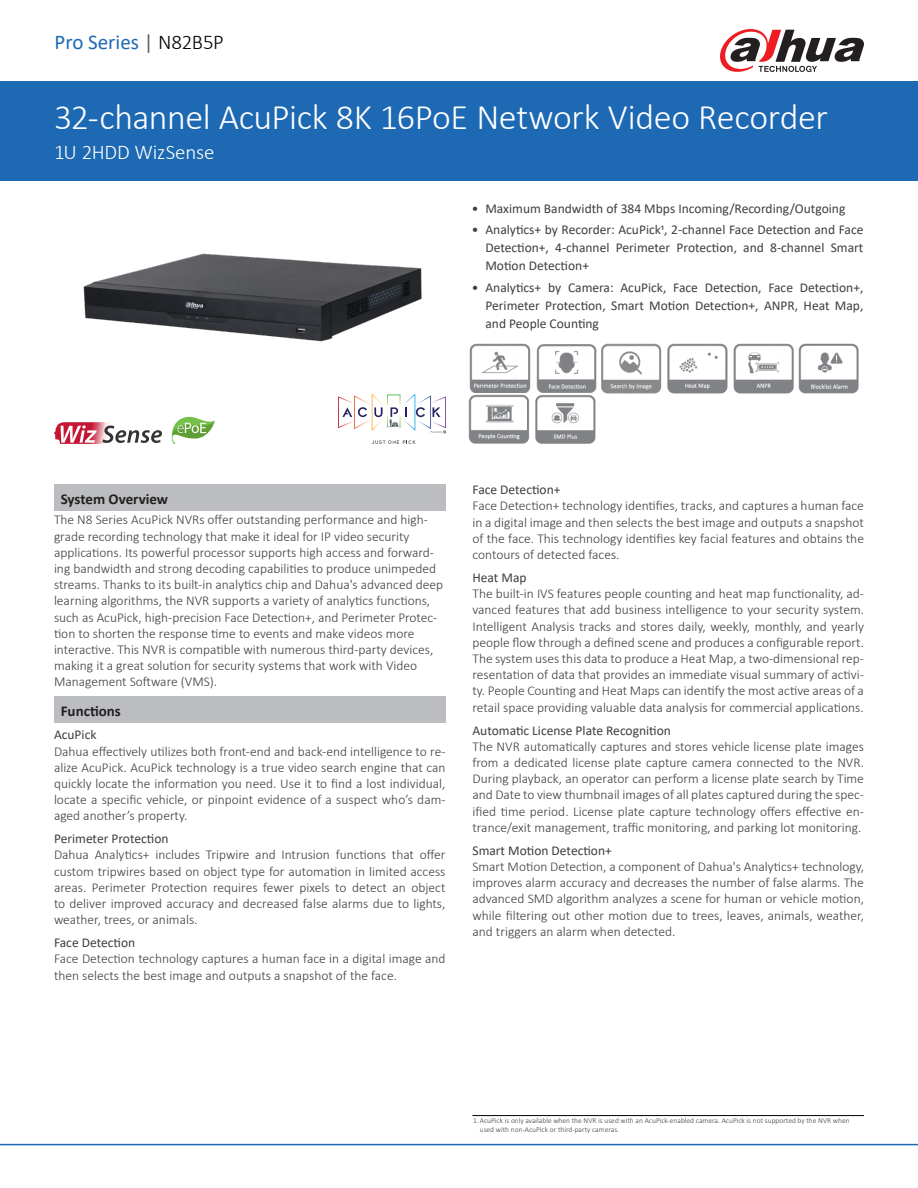
<style>
.page{position:relative;width:918px;height:1188px;background:#fff}
.page>*{position:absolute;margin:0;border:0;box-sizing:border-box;transform-origin:0 0}
.t1{font:300 36px "Calibri";letter-spacing:-.01em;color:#fff}
.t2{font:21px "Calibri";color:#1e69b4}
.t3{font:300 21px "Calibri";letter-spacing:-.01em;color:#fff}
.t4{font:700 15px "Calibri";color:#231f20}
.t5{font:300 13.5px/16.2px "Calibri";color:#3e3e3f;text-align:justify}
.t6{font:13.5px/18px "Calibri";color:#3e3e3f;text-align:justify}
.t7{font:300 7.5px/9px "Calibri";color:#3e3e3f}
.s1{color:#636366}
.s2{font-weight:300;color:#000}
</style>
<div class="page">
<div style="left:0;top:81px;width:918px;height:100px;background:#1e69b4"></div>
<hr style="left:0;top:1144px;width:918px;height:1px;background:#1e69b4">
<svg style="left:720px;top:29px;width:144px;height:43px"></svg>
<div style="left:54px;top:484px;width:392px;height:27px;background:#bcbdc0"></div>
<div style="left:54px;top:696px;width:392px;height:27px;background:#bcbdc0"></div>
<img style="left:83px;top:253px;width:339px;height:89px">
<img style="left:469px;top:343px;width:128px;height:50px">
<img style="left:601px;top:343px;width:193px;height:50px">
<img style="left:798px;top:343px;width:61px;height:50px">
<img style="left:469px;top:394px;width:126px;height:50px">
<svg style="left:54px;top:422px;width:108px;height:22px"></svg>
<svg style="left:172px;top:417px;width:43px;height:27px"></svg>
<svg style="left:338px;top:394px;width:108px;height:39px"></svg>
<svg style="left:372px;top:440px;width:44px;height:4px"></svg>
<hr style="left:472px;top:1115px;width:392px;height:1px;background:#000">
<p class="t2" style="left:55px;top:28px;width:171px">Pro Series <span class="s1">|</span> <span class="s2">N82B5P</span></p>
<p class="t1" style="left:54px;top:95px;width:775px">32-channel AcuPick 8K 16PoE Network Video Recorder</p>
<p class="t3" style="left:54px;top:139px;width:162px">1U 2HDD WizSense</p>
<p class="t6" style="left:472px;top:199px;width:375px">• Maximum Bandwidth of 384 Mbps Incoming/Recording/Outgoing</p>
<p class="t6" style="left:485px;top:220px;width:380px;text-indent:-14px">• Analytics+ by Recorder: AcuPick1, 2-channel Face Detection and Face Detection+, 4-channel Perimeter Protection, and 8-channel Smart Motion Detection+</p>
<p class="t6" style="left:485px;top:278px;width:380px;text-indent:-14px">• Analytics+ by Camera: AcuPick, Face Detection, Face Detection+, Perimeter Protection, Smart Motion Detection+, ANPR, Heat Map, and People Counting</p>
<p class="t4" style="left:61px;top:488px;width:109px">System Overview</p>
<p class="t5" style="left:54px;top:512px;width:391px;text-align:left">The N8 Series AcuPick NVRs offer outstanding performance and high&shy;grade recording technology that make it ideal for IP video security applications. Its powerful processor supports high access and forward&shy;ing bandwidth and strong decoding capabilities to produce unimpeded streams. Thanks to its built-in analytics chip and Dahua's advanced deep learning algorithms, the NVR supports a variety of analytics functions, such as AcuPick, high-precision Face Detection+, and Perimeter Protec&shy;tion to shorten the response time to events and make videos more interactive. This NVR is compatible with numerous third-party devices, making it a great solution for security systems that work with Video Management Software (VMS).</p>
<p class="t4" style="left:61px;top:700px;width:62px">Functions</p>
<p class="t6" style="left:54px;top:725px;width:44px">AcuPick</p>
<p class="t5" style="left:54px;top:743px;width:393px">Dahua effectively utilizes both front-end and back-end intelligence to re&shy;alize AcuPick. AcuPick technology is a true video search engine that can quickly locate the information you need. Use it to find a lost individual, locate a specific vehicle, or pinpoint evidence of a suspect who’s dam&shy;aged another’s property.</p>
<p class="t6" style="left:54px;top:829px;width:116px">Perimeter Protection</p>
<p class="t5" style="left:54px;top:847px;width:393px">Dahua Analytics+ includes Tripwire and Intrusion functions that offer custom tripwires based on object type for automation in limited access areas. Perimeter Protection requires fewer pixels to detect an object to deliver improved accuracy and decreased false alarms due to lights, weather, trees, or animals.</p>
<p class="t6" style="left:54px;top:933px;width:83px">Face Detection</p>
<p class="t5" style="left:54px;top:951px;width:393px">Face Detection technology captures a human face in a digital image and then selects the best image and outputs a snapshot of the face.</p>
<p class="t6" style="left:472px;top:480px;width:89px">Face Detection+</p>
<p class="t5" style="left:472px;top:498px;width:393px">Face Detection+ technology identifies, tracks, and captures a human face in a digital image and then selects the best image and outputs a snapshot of the face. This technology identifies key facial features and obtains the contours of detected faces.</p>
<p class="t6" style="left:472px;top:568px;width:56px">Heat Map</p>
<p class="t5" style="left:472px;top:586px;width:393px">The built-in IVS features people counting and heat map functionality, ad&shy;vanced features that add business intelligence to your security system.<br>Intelligent Analysis tracks and stores daily, weekly, monthly, and yearly people flow through a defined scene and produces a configurable report.<br>The system uses this data to produce a Heat Map, a two-dimensional rep&shy;resentation of data that provides an immediate visual summary of activi&shy;ty. People Counting and Heat Maps can identify the most active areas of a retail space providing valuable data analysis for commercial applications.</p>
<p class="t6" style="left:472px;top:721px;width:200px">Automatic License Plate Recognition</p>
<p class="t5" style="left:472px;top:738px;width:393px">The NVR automatically captures and stores vehicle license plate images from a dedicated license plate capture camera connected to the NVR.<br>During playback, an operator can perform a license plate search by Time and Date to view thumbnail images of all plates captured during the spec&shy;ified time period. License plate capture technology offers effective en&shy;trance/exit management, traffic monitoring, and parking lot monitoring.</p>
<p class="t6" style="left:472px;top:841px;width:141px">Smart Motion Detection+</p>
<p class="t5" style="left:472px;top:858px;width:393px">Smart Motion Detection, a component of Dahua's Analytics+ technology, improves alarm accuracy and decreases the number of false alarms. The advanced SMD algorithm analyzes a scene for human or vehicle motion, while filtering out other motion due to trees, leaves, animals, weather, and triggers an alarm when detected.</p>
<p class="t7" style="left:480px;top:1116px;width:371px;text-indent:-7px">1. AcuPick is only available when the NVR is used with an AcuPick-enabled camera. AcuPick is not supported by the NVR when used with non-AcuPick or third-party cameras.</p>
</div>
